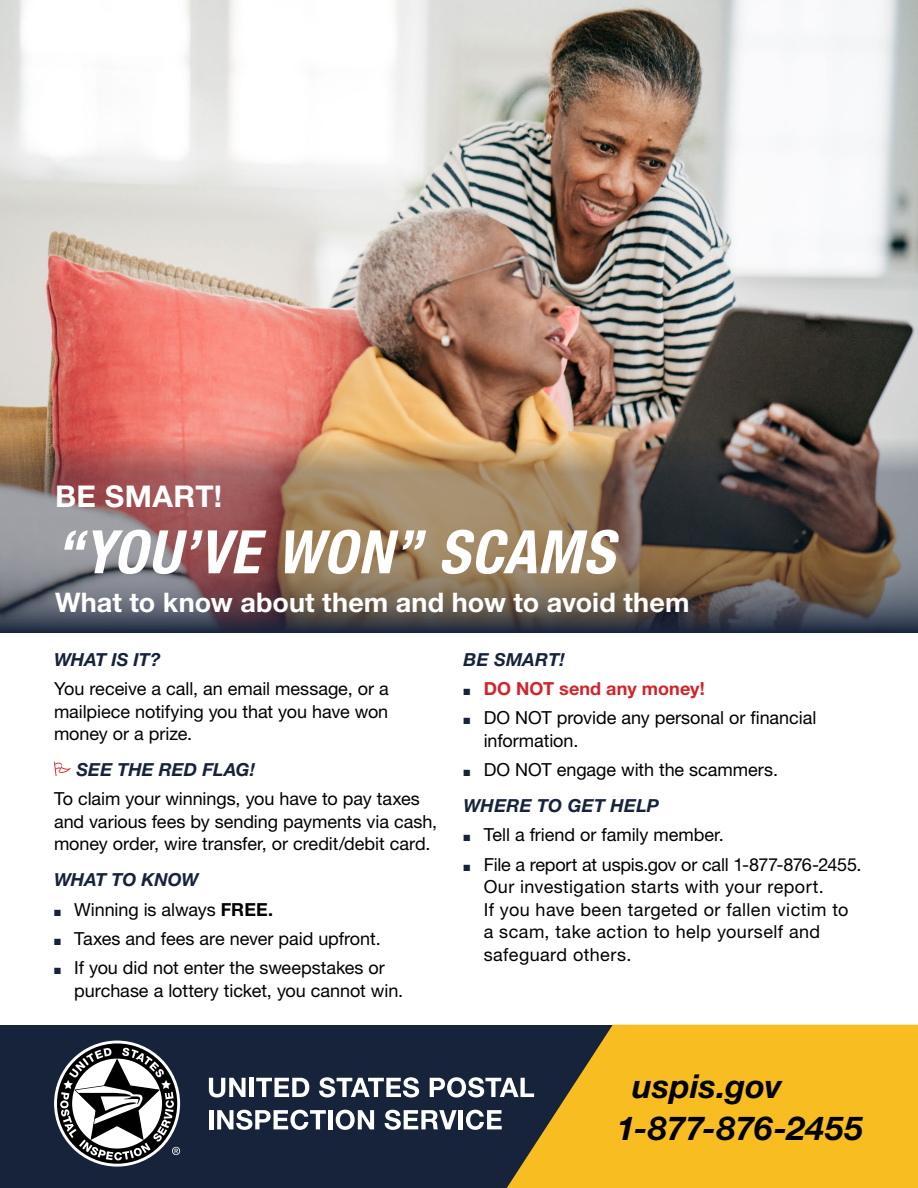
<style>
.page{position:relative;width:918px;height:1188px;background:#fff}
.page>*{position:absolute;margin:0;border:0;box-sizing:border-box;transform-origin:0 0}
.t1{font:italic 700 condensed 60px "Helvetica Neue LT Std";letter-spacing:.015em;color:#fff}
.t2{font:italic 700 33px/42px "Helvetica Neue LT Std";letter-spacing:.005em;color:#000}
.t3{font:700 30px "Helvetica Neue LT Std";letter-spacing:.015em;color:#fff}
.t4{font:700 27px "Helvetica Neue LT Std";letter-spacing:.005em;color:#fff}
.t5{font:18px/22.5px "Helvetica Neue LT Std";letter-spacing:-.005em;color:#000}
.t6{font:18px/22.5px "Helvetica Neue LT Std";letter-spacing:.02em;color:#000}
.t7{font:italic 700 18px "Helvetica Neue LT Std";color:#17233b}
.t8{font:700 18px "Helvetica Neue LT Std";letter-spacing:.005em;color:#d2232a}
.s1{color:#17233b}
.s2{font-weight:700}
.s3{font-weight:700;font-style:italic;color:#17233b}
</style>
<div class="page">
<div style="left:0;top:1025px;width:918px;height:163px;background:#17233b"></div>
<svg style="left:54px;top:1041px;width:126px;height:126px"></svg>
<svg style="left:209px;top:1078px;width:37px;height:19px"></svg>
<hr style="left:250px;top:1078px;width:4px;height:19px;background:#fff">
<svg style="left:256px;top:1078px;width:53px;height:19px"></svg>
<svg style="left:319px;top:1077px;width:100px;height:20px"></svg>
<svg style="left:430px;top:1077px;width:76px;height:20px"></svg>
<hr style="left:209px;top:1110px;width:4px;height:19px;background:#fff">
<svg style="left:217px;top:1110px;width:109px;height:20px"></svg>
<div style="left:328px;top:1110px;width:5px;height:19px;background:#fff"></div>
<svg style="left:336px;top:1110px;width:38px;height:20px"></svg>
<svg style="left:385px;top:1110px;width:72px;height:20px"></svg>
<hr style="left:459px;top:1110px;width:4px;height:19px;background:#fff">
<svg style="left:466px;top:1110px;width:36px;height:20px"></svg>
<svg style="left:506px;top:1025px;width:412px;height:163px;background:#daa925"></svg>
<img style="left:0;top:0;width:918px;height:439px">
<svg style="left:54px;top:761px;width:17px;height:15px"></svg>
<img style="left:0;top:439px;width:918px;height:194px">
<h3 class="t3" style="left:55px;top:478px;width:169px">BE SMART!</h3>
<h1 class="t1" style="left:55px;top:516px;width:561px">“YOU’VE WON” SCAMS</h1>
<h3 class="t4" style="left:55px;top:586px;width:636px">What to know about them and how to avoid them</h3>
<p class="t7" style="left:54px;top:648px;width:108px">WHAT IS IT?</p>
<p class="t5" style="left:54px;top:677px;width:336px;text-align:justify">You receive a call, an email message, or a mailpiece notifying you that you have won money or a prize.</p>
<p class="t7" style="left:76px;top:758px;width:180px">SEE THE RED FLAG!</p>
<p class="t5" style="left:54px;top:787px;width:385px">To claim your winnings, you have to pay taxes and various fees by sending payments via cash, money order, wire transfer, or credit/debit card.</p>
<p class="t7" style="left:54px;top:869px;width:146px">WHAT TO KNOW</p>
<p class="t5" style="left:54px;top:898px;width:221px"><span class="s1">■</span> Winning is always <span class="s2">FREE.</span></p>
<p class="t5" style="left:54px;top:927px;width:328px"><span class="s1">■</span> Taxes and fees are never paid upfront.</p>
<p class="t5" style="left:74px;top:956px;width:330px;text-indent:-20px"><span class="s1">■</span> If you did not enter the sweepstakes or purchase a lottery ticket, you cannot win.</p>
<p class="t7" style="left:464px;top:648px;width:103px">BE SMART!</p>
<p class="t8" style="left:464px;top:677px;width:243px"><span class="s1">■</span> DO NOT send any money!</p>
<p class="t5" style="left:484px;top:706px;width:334px;text-indent:-20px"><span class="s1">■</span> DO NOT provide any personal or financial information.</p>
<p class="t5" style="left:464px;top:751px;width:316px;line-height:36px"><span class="s1">■</span> DO NOT engage with the scammers.<br><span class="s3">WHERE TO GET HELP</span></p>
<p class="t5" style="left:464px;top:823px;width:262px"><span class="s1">■</span> Tell a friend or family member.</p>
<p class="t6" style="left:484px;top:853px;width:379px;text-indent:-20px"><span class="s1">■</span> File a report at uspis.gov or call 1-877-876-2455.<br>Our investigation starts with your report.<br>If you have been targeted or fallen victim to a scam, take action to help yourself and safeguard others.</p>
<h2 class="t2" style="left:617px;top:1064px;width:248px;text-indent:15px">uspis.gov<br>1-877-876-2455</h2>
</div>
